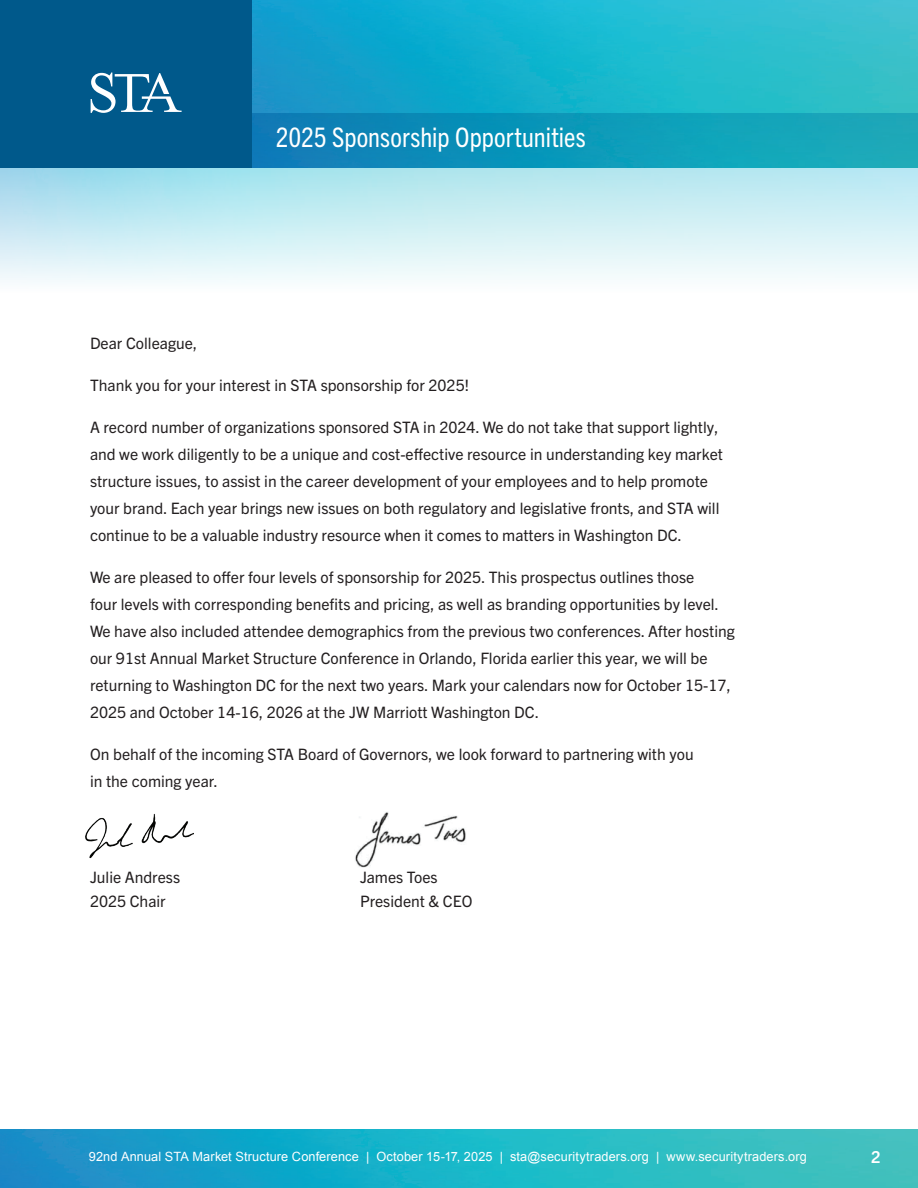
<style>
.page{position:relative;width:918px;height:1188px;background:#fff}
.page>*{position:absolute;margin:0;border:0;box-sizing:border-box;transform-origin:0 0}
.t1{font:condensed 27px "Trade Gothic Next LT Pro";letter-spacing:.005em;color:#fff}
.t2{font:700 16.5px "Trade Gothic Next LT Pro";color:#fff}
.t3{font:15.75px/27px "Trade Gothic Next LT Pro";color:#231f20}
.t4{font:12.75px "Arial";letter-spacing:.01em;color:#fff}
</style>
<div class="page">
<img style="left:85px;top:813px;width:108px;height:46px">
<img style="left:355px;top:812px;width:111px;height:56px">
<img style="left:0;top:167px;width:918px;height:115px">
<img style="left:878px;top:0;width:40px;height:167px">
<img style="left:252px;top:0;width:626px;height:167px">
<img style="left:666px;top:1130px;width:252px;height:58px">
<img style="left:0;top:1130px;width:666px;height:58px">
<div style="left:0;top:0;width:252px;height:167px;background:#00598b"></div>
<svg style="left:91px;top:73px;width:91px;height:40px"></svg>
<h1 class="t1" style="left:276px;top:119px;width:312px">2025 Sponsorship Opportunities</h1>
<p class="t3" style="left:90px;top:329px;width:109px">Dear Colleague,</p>
<p class="t3" style="left:90px;top:371px;width:381px">Thank you for your interest in STA sponsorship for 2025!</p>
<p class="t3" style="left:90px;top:413px;width:635px">A record number of organizations sponsored STA in 2024. We do not take that support lightly, and we work diligently to be a unique and cost-effective resource in understanding key market structure issues, to assist in the career development of your employees and to help promote your brand. Each year brings new issues on both regulatory and legislative fronts, and STA will continue to be a valuable industry resource when it comes to matters in Washington DC.</p>
<p class="t3" style="left:90px;top:563px;width:646px">We are pleased to offer four levels of sponsorship for 2025. This prospectus outlines those<br>four levels with corresponding benefits and pricing, as well as branding opportunities by level.<br>We have also included attendee demographics from the previous two conferences. After hosting our 91st Annual Market Structure Conference in Orlando, Florida earlier this year, we will be returning to Washington DC for the next two years. Mark your calendars now for October 15-17, 2025 and October 14-16, 2026 at the JW Marriott Washington DC.</p>
<p class="t3" style="left:90px;top:740px;width:605px">On behalf of the incoming STA Board of Governors, we look forward to partnering with you in the coming year.</p>
<p class="t3" style="left:90px;top:863px;width:92px">Julie Andress</p>
<p class="t3" style="left:360px;top:863px;width:79px">James Toes</p>
<p class="t3" style="left:90px;top:887px;width:77px">2025 Chair</p>
<p class="t3" style="left:360px;top:887px;width:114px">President &amp; CEO</p>
<p class="t4" style="left:89px;top:1148px;width:720px">92nd Annual STA Market Structure Conference | October 15-17, 2025 | sta@securitytraders.org | www.securitytraders.org</p>
<p class="t2" style="left:871px;top:1146px;width:11px">2</p>
</div>
